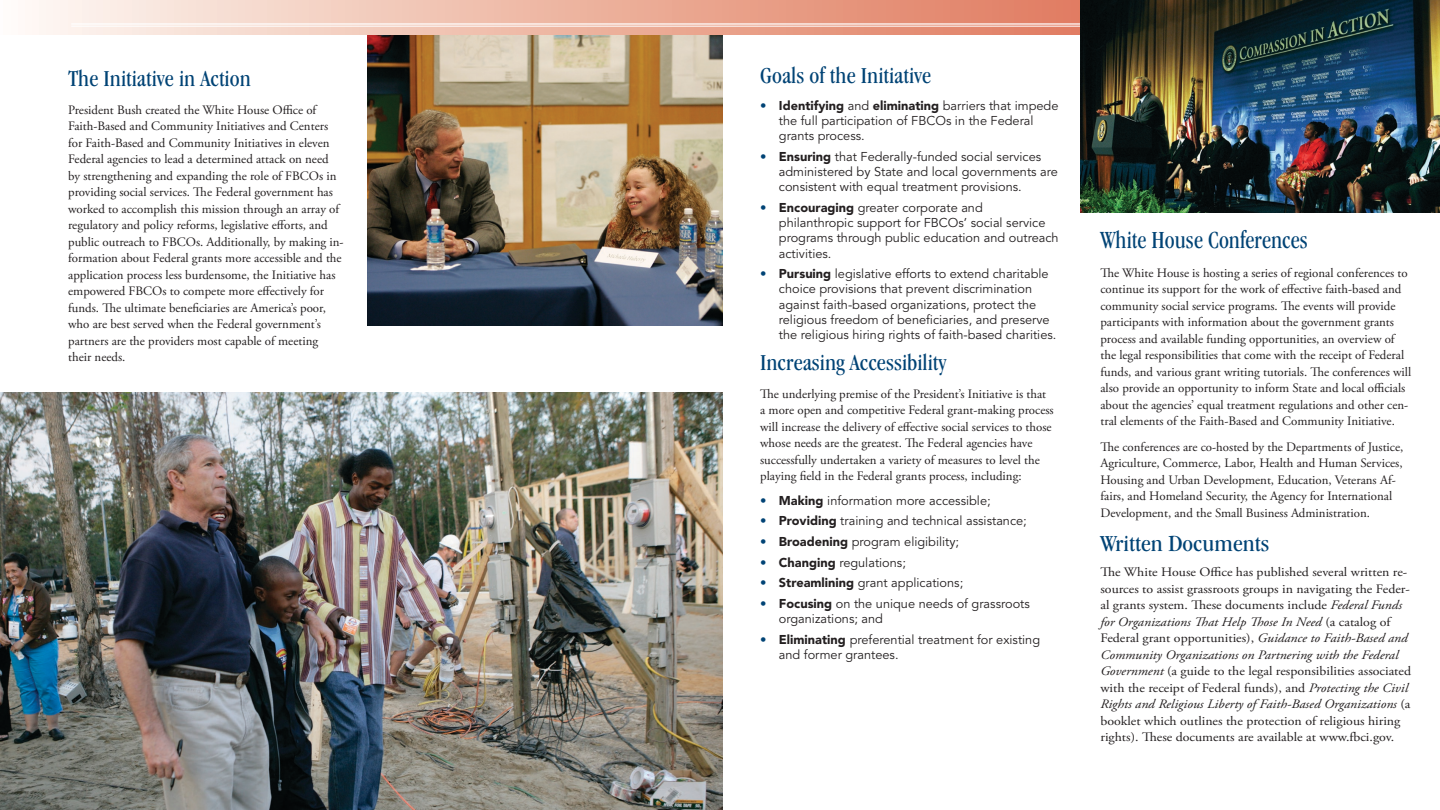
<style>
.page{position:relative;width:1440px;height:810px;background:#fff}
.page>*{position:absolute;margin:0;border:0;box-sizing:border-box;transform-origin:0 0}
.t1{font:condensed 25.62px "Garamond IT Cby BT";color:#004375;scale:.93 1}
.t2{font:condensed 23.75px "Garamond IT Cby BT";color:#004375}
.t3{font:condensed 23.75px "Garamond IT Cby BT";color:#004375;scale:1.08 1}
.t4{font:12.88px/16.5px "Adobe Garamond Pro";color:#231f20}
.t5{font:12.88px/16.5px "Adobe Garamond Pro";color:#231f20;scale:1.08 1}
.t6{font:12.75px/15.2px "Avenir";color:#231f20}
.s1{color:#004375}
.s2{font-weight:900}
.s3{font-style:italic}
</style>
<div class="page">
<img style="left:0;top:392px;width:722px;height:418px">
<img style="left:367px;top:35px;width:355px;height:290px">
<svg style="left:32px;top:0;width:1048px;height:35px;background:#eeb8a6"></svg>
<hr style="left:71px;top:26px;width:1328px;height:1px;background:#fff">
<hr style="left:71px;top:23px;width:1328px;height:2px;background:#fff">
<img style="left:1080px;top:0;width:360px;height:213px">
<h2 class="t2" style="left:68px;top:64px;width:184px">The Initiative in Action</h2>
<p class="t4" style="left:68px;top:102px;width:277px">President Bush created the White House Office of Faith-Based and Community Initiatives and Centers for Faith-Based and Community Initiatives in eleven Federal agencies to lead a determined attack on need by strengthening and expanding the role of FBCOs in providing social services. The Federal government has worked to accomplish this mission through an array of regulatory and policy reforms, legislative efforts, and public outreach to FBCOs. Additionally, by making in&shy;formation about Federal grants more accessible and the application process less burdensome, the Initiative has empowered FBCOs to compete more effectively for funds. The ultimate beneficiaries are America’s poor, who are best served when the Federal government’s partners are the providers most capable of meeting their needs.</p>
<h2 class="t2" style="left:760px;top:61px;width:173px">Goals of the Initiative</h2>
<p class="t6" style="left:779px;top:98px;width:281px;text-indent:-19px"><span class="s1">•</span> <span class="s2">Identifying</span> and <span class="s2">eliminating</span> barriers that impede the full participation of FBCOs in the Federal grants process.</p>
<p class="t6" style="left:779px;top:149px;width:281px;text-indent:-19px"><span class="s1">•</span> <span class="s2">Ensuring</span> that Federally-funded social services administered by State and local governments are consistent with equal treatment provisions.</p>
<p class="t6" style="left:779px;top:200px;width:281px;text-indent:-19px"><span class="s1">•</span> <span class="s2">Encouraging</span> greater corporate and philanthropic support for FBCOs’ social service programs through public education and outreach activities.</p>
<p class="t6" style="left:779px;top:267px;width:279px;text-indent:-19px"><span class="s1">•</span> <span class="s2">Pursuing</span> legislative efforts to extend charitable choice provisions that prevent discrimination against faith-based organizations, protect the religious freedom of beneficiaries, and preserve the religious hiring rights of faith-based charities.</p>
<h2 class="t2" style="left:760px;top:348px;width:188px">Increasing Accessibility</h2>
<p class="t4" style="left:760px;top:386px;width:295px">The underlying premise of the President’s Initiative is that a more open and competitive Federal grant-making process will increase the delivery of effective social services to those whose needs are the greatest. The Federal agencies have successfully undertaken a variety of measures to level the playing field in the Federal grants process, including:</p>
<p class="t6" style="left:760px;top:493px;width:232px"><span class="s1">•</span> <span class="s2">Making</span> information more accessible;</p>
<p class="t6" style="left:760px;top:514px;width:268px"><span class="s1">•</span> <span class="s2">Providing</span> training and technical assistance;</p>
<p class="t6" style="left:760px;top:534px;width:201px"><span class="s1">•</span> <span class="s2">Broadening</span> program eligibility;</p>
<p class="t6" style="left:760px;top:555px;width:147px"><span class="s1">•</span> <span class="s2">Changing</span> regulations;</p>
<p class="t6" style="left:760px;top:576px;width:205px"><span class="s1">•</span> <span class="s2">Streamlining</span> grant applications;</p>
<p class="t6" style="left:779px;top:596px;width:253px;text-indent:-19px"><span class="s1">•</span> <span class="s2">Focusing</span> on the unique needs of grassroots organizations; and</p>
<p class="t6" style="left:779px;top:632px;width:263px;text-indent:-19px"><span class="s1">•</span> <span class="s2">Eliminating</span> preferential treatment for existing and former grantees.</p>
<h1 class="t1" style="left:1100px;top:225px;width:225px">White House Conferences</h1>
<p class="t4" style="left:1100px;top:265px;width:312px">The White House is hosting a series of regional conferences to continue its support for the work of effective faith-based and community social service programs. The events will provide participants with information about the government grants process and available funding opportunities, an overview of the legal responsibilities that come with the receipt of Federal funds, and various grant writing tutorials. The conferences will also provide an opportunity to inform State and local officials about the agencies’ equal treatment regulations and other cen&shy;tral elements of the Faith-Based and Community Initiative.</p>
<p class="t4" style="left:1100px;top:439px;width:304px">The conferences are co-hosted by the Departments of Justice, Agriculture, Commerce, Labor, Health and Human Services, Housing and Urban Development, Education, Veterans Af&shy;fairs, and Homeland Security, the Agency for International Development, and the Small Business Administration.</p>
<h2 class="t3" style="left:1100px;top:530px;width:158px">Written Documents</h2>
<p class="t5" style="left:1100px;top:565px;width:289px">The White House Office has published several written re&shy;sources to assist grassroots groups in navigating the Feder&shy;al grants system. These documents include <span class="s3">Federal Funds for Organizations That Help Those In Need</span> (a catalog of Federal grant opportunities), <span class="s3">Guidance to Faith-Based and Community Organizations on Partnering with the Federal Government</span> (a guide to the legal responsibilities associated with the receipt of Federal funds), and <span class="s3">Protecting the Civil Rights and Religious Liberty of Faith-Based Organizations</span> (a booklet which outlines the protection of religious hiring rights). These documents are available at www.fbci.gov.</p>
</div>
